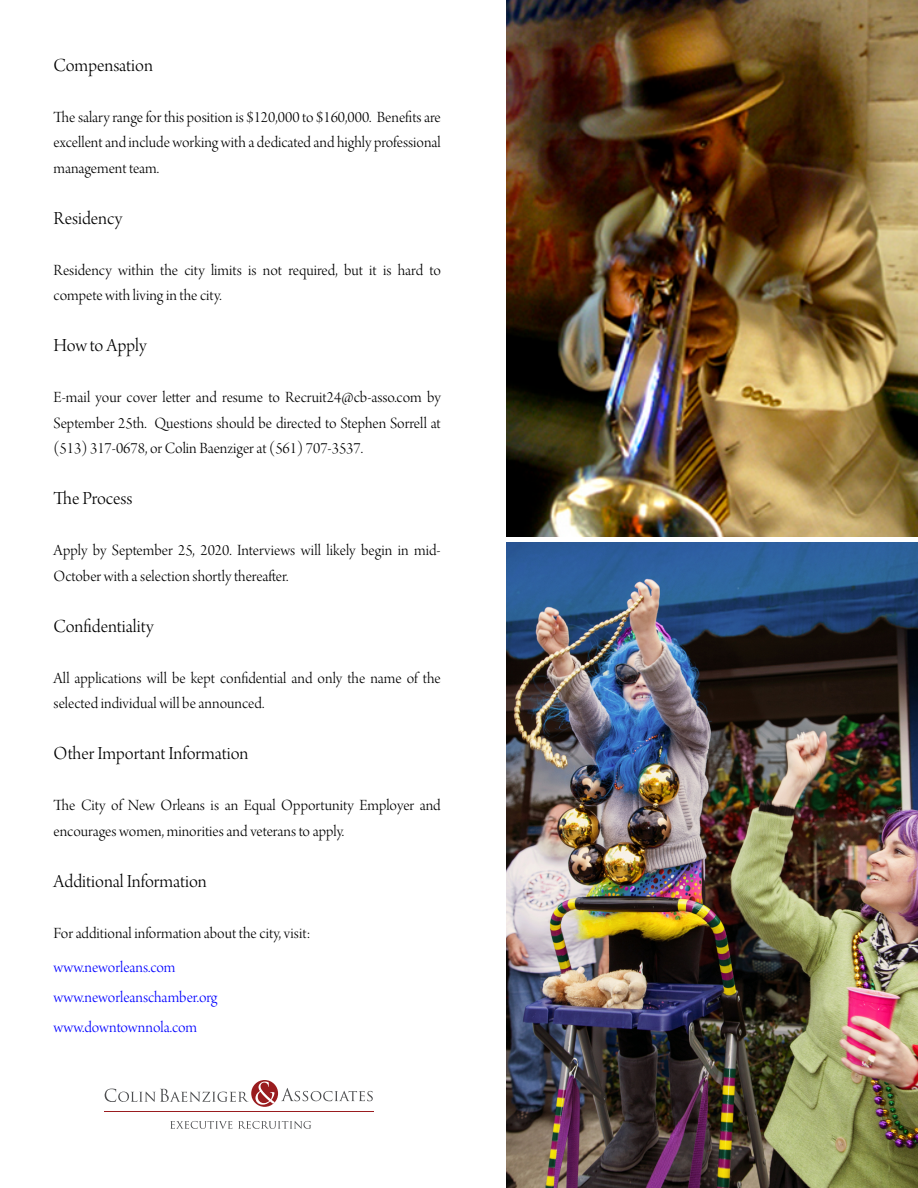
<style>
.page{position:relative;width:918px;height:1188px;background:#fff}
.page>*{position:absolute;margin:0;border:0;box-sizing:border-box;transform-origin:0 0}
.t1{font:19.5px "Arno Pro Light Display";color:#000}
.t2{font:16.5px/25.5px "Arno Pro Light Display";color:#000}
.t3{font:16.5px/30px "Arno Pro Light Display";color:#00f}
</style>
<div class="page">
<img style="left:506px;top:0;width:412px;height:536px">
<img style="left:506px;top:543px;width:412px;height:645px">
<hr style="left:105px;top:1111px;width:269px;height:1px;background:#9a1c1f">
<svg style="left:105px;top:1089px;width:144px;height:13px"></svg>
<svg style="left:281px;top:1088px;width:92px;height:13px"></svg>
<svg style="left:251px;top:1080px;width:27px;height:27px"></svg>
<svg style="left:255px;top:1082px;width:20px;height:23px"></svg>
<svg style="left:170px;top:1121px;width:62px;height:8px"></svg>
<svg style="left:238px;top:1121px;width:73px;height:8px"></svg>
<p class="t1" style="left:54px;top:57px;width:101px">Compensation</p>
<p class="t2" style="left:54px;top:106px;width:389px;text-align:justify">The salary range for this position is $120,000 to $160,000. Benefits are excellent and include working with a dedicated and highly professional management team.</p>
<p class="t1" style="left:54px;top:210px;width:70px">Residency</p>
<p class="t2" style="left:54px;top:259px;width:389px">Residency within the city limits is not required, but it is hard to compete with living in the city.</p>
<p class="t1" style="left:54px;top:338px;width:94px">How to Apply</p>
<p class="t2" style="left:54px;top:386px;width:389px;text-align:justify">E-mail your cover letter and resume to Recruit24@cb-asso.com by September 25th. Questions should be directed to Stephen Sorrell at (513) 317-0678, or Colin Baenziger at (561) 707-3537.</p>
<p class="t1" style="left:54px;top:491px;width:80px">The Process</p>
<p class="t2" style="left:54px;top:539px;width:389px">Apply by September 25, 2020. Interviews will likely begin in mid-<br>October with a selection shortly thereafter.</p>
<p class="t1" style="left:54px;top:618px;width:101px">Confidentiality</p>
<p class="t2" style="left:54px;top:667px;width:389px">All applications will be kept confidential and only the name of the selected individual will be announced.</p>
<p class="t1" style="left:54px;top:746px;width:196px">Other Important Information</p>
<p class="t2" style="left:54px;top:794px;width:389px">The City of New Orleans is an Equal Opportunity Employer and encourages women, minorities and veterans to apply.</p>
<p class="t1" style="left:54px;top:873px;width:155px">Additional Information</p>
<p class="t2" style="left:54px;top:922px;width:258px">For additional information about the city, visit:</p>
<p class="t3" style="left:54px;top:954px;width:165px">www.neworleans.com www.neworleanschamber.org www.downtownnola.com</p>
</div>
